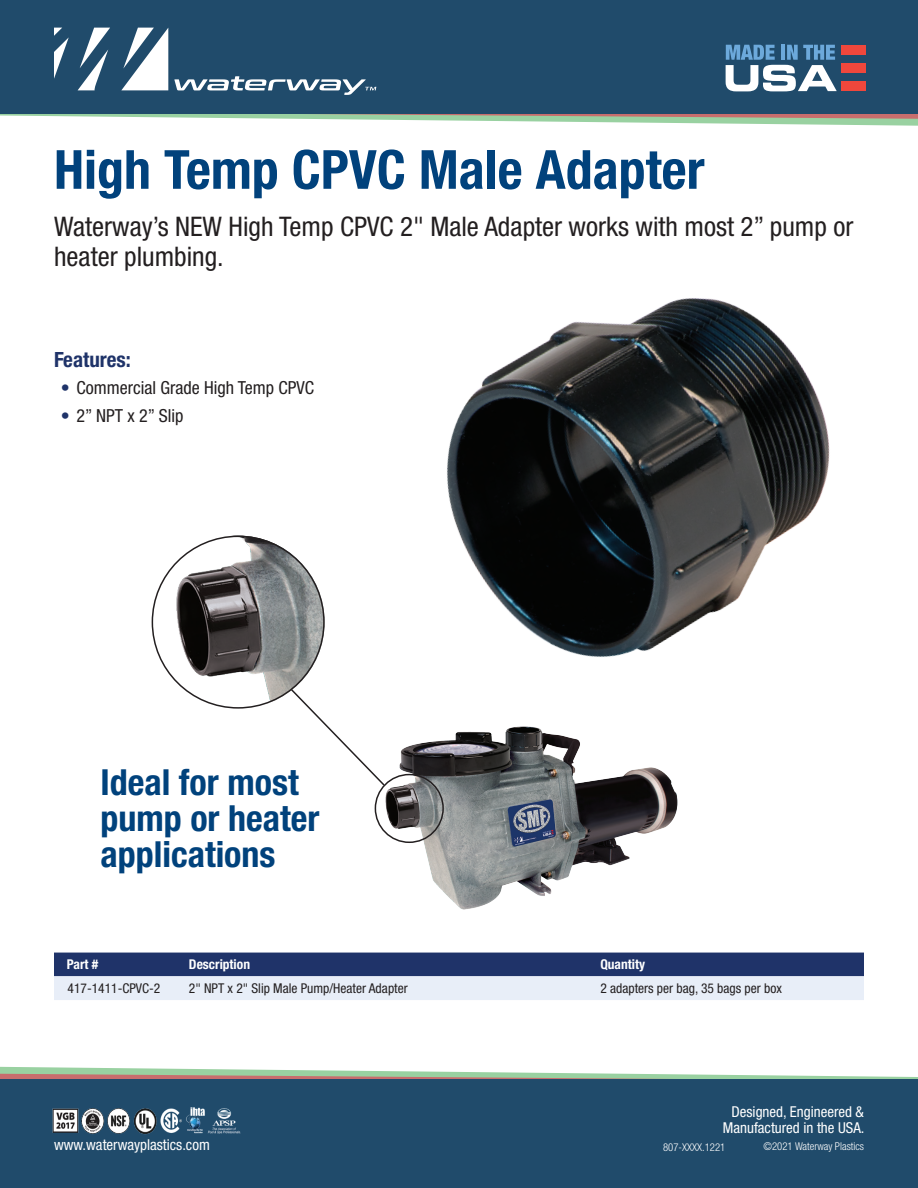
<style>
.page{position:relative;width:918px;height:1188px;background:#fff}
.page>*{position:absolute;margin:0;border:0;box-sizing:border-box;transform-origin:0 0}
.t1{font:700 condensed 54px "Helvetica Neue";color:#01427c}
.t2{font:700 condensed 36px/36px "Helvetica Neue";color:#01427c}
.t3{font:condensed 27px/30px "Helvetica Neue";color:#231f20}
.t4{font:700 condensed 21px "Helvetica Neue";color:#1f3369}
.t5{font:condensed 18px "Helvetica Neue";color:#231f20}
.t6{font:condensed 15px/16.5px "Helvetica Neue";color:#fff;text-align:center}
.t7{font:condensed 13.5px "Helvetica Neue";color:#231f20}
.t8{font:700 condensed 13.5px "Helvetica Neue";color:#fff}
.t9{font:300 condensed 10.8px "Helvetica Neue";color:#fff}
.s1{color:#1f3369}
</style>
<div class="page">
<svg style="left:0;top:1067px;width:638px;height:7px"></svg>
<svg style="left:0;top:1074px;width:918px;height:5px;background:#b4ae95"></svg>
<div style="left:0;top:1079px;width:918px;height:109px;background:#204b6b"></div>
<svg style="left:324px;top:119px;width:594px;height:7px"></svg>
<svg style="left:0;top:114px;width:918px;height:5px;background:#b4b69b"></svg>
<div style="left:0;top:0;width:918px;height:114px;background:#204b6b"></div>
<img style="left:52px;top:1107px;width:189px;height:28px">
<svg style="left:54px;top:953px;width:810px;height:47px;background:#8592b1"></svg>
<svg style="left:78px;top:28px;width:32px;height:62px"></svg>
<svg style="left:121px;top:28px;width:47px;height:62px"></svg>
<svg style="left:54px;top:28px;width:15px;height:51px"></svg>
<svg style="left:174px;top:76px;width:202px;height:19px"></svg>
<svg style="left:726px;top:45px;width:111px;height:46px"></svg>
<div style="left:841px;top:45px;width:25px;height:10px;background:#ef473c"></div>
<div style="left:841px;top:63px;width:25px;height:10px;background:#ef473c"></div>
<div style="left:841px;top:81px;width:25px;height:10px;background:#ef473c"></div>
<img style="left:381px;top:738px;width:297px;height:172px">
<div style="left:375px;top:774px;width:69px;height:69px;border:2px solid #231f20;border-radius:50%"></div>
<img style="left:152px;top:536px;width:173px;height:173px;border-radius:87px">
<svg style="left:289px;top:687px;width:97px;height:100px"></svg>
<img style="left:343px;top:298px;width:487px;height:440px">
<h1 class="t1" style="left:54px;top:137px;width:652px">High Temp CPVC Male Adapter</h1>
<h3 class="t3" style="left:54px;top:211px;width:801px">Waterway’s NEW High Temp CPVC 2" Male Adapter works with most 2” pump or heater plumbing.</h3>
<h3 class="t4" style="left:54px;top:347px;width:78px">Features:</h3>
<h3 class="t5" style="left:61px;top:378px;width:255px"><span class="s1">•</span> Commercial Grade High Temp CPVC</h3>
<h3 class="t5" style="left:61px;top:405px;width:124px"><span class="s1">•</span> 2” NPT x 2” Slip</h3>
<h2 class="t2" style="left:100px;top:763px;width:221px">Ideal for most pump or heater applications</h2>
<p class="t8" style="left:67px;top:956px;width:33px">Part #</p>
<p class="t8" style="left:189px;top:956px;width:63px">Description</p>
<p class="t8" style="left:600px;top:956px;width:46px">Quantity</p>
<p class="t7" style="left:68px;top:981px;width:94px">417-1411-CPVC-2</p>
<p class="t7" style="left:189px;top:981px;width:220px">2" NPT x 2" Slip Male Pump/Heater Adapter</p>
<p class="t7" style="left:600px;top:981px;width:183px">2 adapters per bag, 35 bags per box</p>
<p class="t6" style="left:723px;top:1103px;width:143px">Designed, Engineered &amp;<br>Manufactured in the USA.</p>
<p class="t6" style="left:54px;top:1137px;width:157px">www.waterwayplastics.com</p>
<p class="t9" style="left:663px;top:1141px;width:64px">807-XXXX.1221</p>
<p class="t9" style="left:764px;top:1140px;width:102px">©2021 Waterway Plastics</p>
</div>
